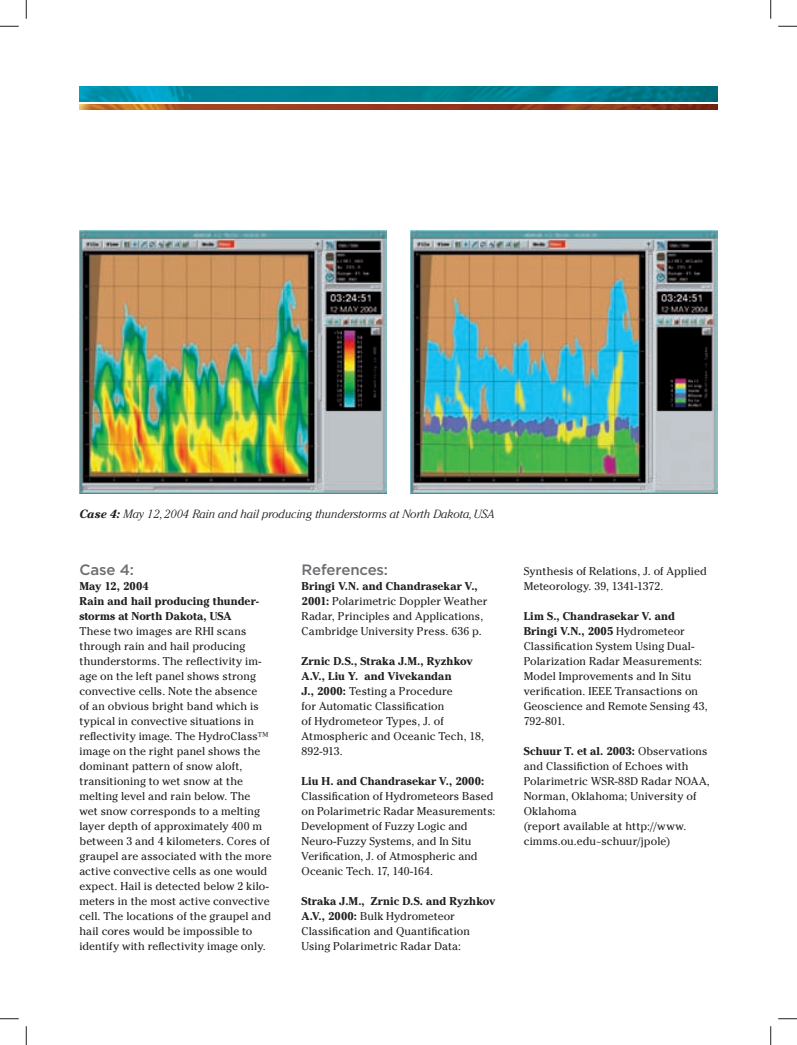
<style>
.page{position:relative;width:797px;height:1045px;background:#fff}
.page>*{position:absolute;margin:0;border:0;box-sizing:border-box;transform-origin:0 0}
.t1{font:500 15px "Gotham";letter-spacing:-.015em;color:#6c6d70}
.t2{font:italic 300 11.88px "Cheltenham Std";color:#231f20}
.t3{font:11.25px/15px "Cheltenham Std";letter-spacing:.005em;color:#231f20}
.t4{font:700 11.25px/15px "Cheltenham Std";letter-spacing:.01em;color:#231f20}
.s1{font-weight:700}
</style>
<div class="page">
<img style="left:79px;top:86px;width:638px;height:16px">
<img style="left:79px;top:104px;width:638px;height:5px">
<img style="left:79px;top:231px;width:307px;height:262px">
<img style="left:411px;top:231px;width:306px;height:262px">
<svg style="left:0;top:25px;width:19px;height:2px"></svg>
<svg style="left:778px;top:25px;width:19px;height:2px"></svg>
<svg style="left:0;top:1018px;width:19px;height:1px"></svg>
<svg style="left:778px;top:1018px;width:19px;height:1px"></svg>
<svg style="left:25px;top:0;width:2px;height:19px"></svg>
<svg style="left:25px;top:1026px;width:2px;height:19px"></svg>
<svg style="left:770px;top:0;width:1px;height:19px"></svg>
<svg style="left:770px;top:1026px;width:1px;height:19px"></svg>
<p class="t2" style="left:79px;top:509px;width:416px"><span class="s1">Case 4:</span> May 12, 2004 Rain and hail producing thunderstorms at North Dakota, USA</p>
<h1 class="t1" style="left:79px;top:563px;width:56px">Case 4:</h1>
<p class="t4" style="left:79px;top:579px;width:181px">May 12, 2004<br>Rain and hail producing thunder&shy;storms at North Dakota, USA</p>
<p class="t3" style="left:79px;top:624px;width:194px">These two images are RHI scans through rain and hail producing thunderstorms. The reflectivity im&shy;age on the left panel shows strong convective cells. Note the absence<br>of an obvious bright band which is typical in convective situations in reflectivity image. The HydroClass™ image on the right panel shows the dominant pattern of snow aloft, transitioning to wet snow at the melting level and rain below. The wet snow corresponds to a melting layer depth of approximately 400 m between 3 and 4 kilometers. Cores of graupel are associated with the more active convective cells as one would expect. Hail is detected below 2 kilo&shy;meters in the most active convective cell. The locations of the graupel and hail cores would be impossible to identify with reflectivity image only.</p>
<h1 class="t1" style="left:301px;top:563px;width:88px">References:</h1>
<p class="t3" style="left:301px;top:579px;width:187px"><span class="s1">Bringi V.N. and Chandrasekar V., 2001:</span> Polarimetric Doppler Weather Radar, Principles and Applications, Cambridge University Press. 636 p.</p>
<p class="t3" style="left:301px;top:654px;width:184px"><span class="s1">Zrnic D.S., Straka J.M., Ryzhkov<br>A.V., Liu Y. and Vivekandan<br>J., 2000:</span> Testing a Procedure<br>for Automatic Classification<br>of Hydrometeor Types, J. of<br>Atmospheric and Oceanic Tech, 18,<br>892-913.</p>
<p class="t4" style="left:301px;top:774px;width:184px">Liu H. and Chandrasekar V., 2000:</p>
<p class="t3" style="left:301px;top:789px;width:195px">Classification of Hydrometeors Based on Polarimetric Radar Measurements:<br>Development of Fuzzy Logic and Neuro-Fuzzy Systems, and In Situ Verification, J. of Atmospheric and Oceanic Tech. 17, 140-164.</p>
<p class="t3" style="left:301px;top:894px;width:195px"><span class="s1">Straka J.M., Zrnic D.S. and Ryzhkov A.V., 2000:</span> Bulk Hydrometeor Classification and Quantification Using Polarimetric Radar Data:</p>
<p class="t3" style="left:523px;top:564px;width:185px">Synthesis of Relations, J. of Applied<br>Meteorology. 39, 1341-1372.</p>
<p class="t3" style="left:523px;top:609px;width:185px"><span class="s1">Lim S., Chandrasekar V. and<br>Bringi V.N., 2005</span> Hydrometeor<br>Classification System Using Dual-<br>Polarization Radar Measurements:<br>Model Improvements and In Situ verification. IEEE Transactions on<br>Geoscience and Remote Sensing 43,<br>792-801.</p>
<p class="t3" style="left:523px;top:744px;width:187px"><span class="s1">Schuur T. et al. 2003:</span> Observations and Classifiction of Echoes with<br>Polarimetric WSR-88D Radar NOAA,<br>Norman, Oklahoma; University of<br>Oklahoma<br>(report available at http://www. cimms.ou.edu~schuur/jpole)</p>
</div>
